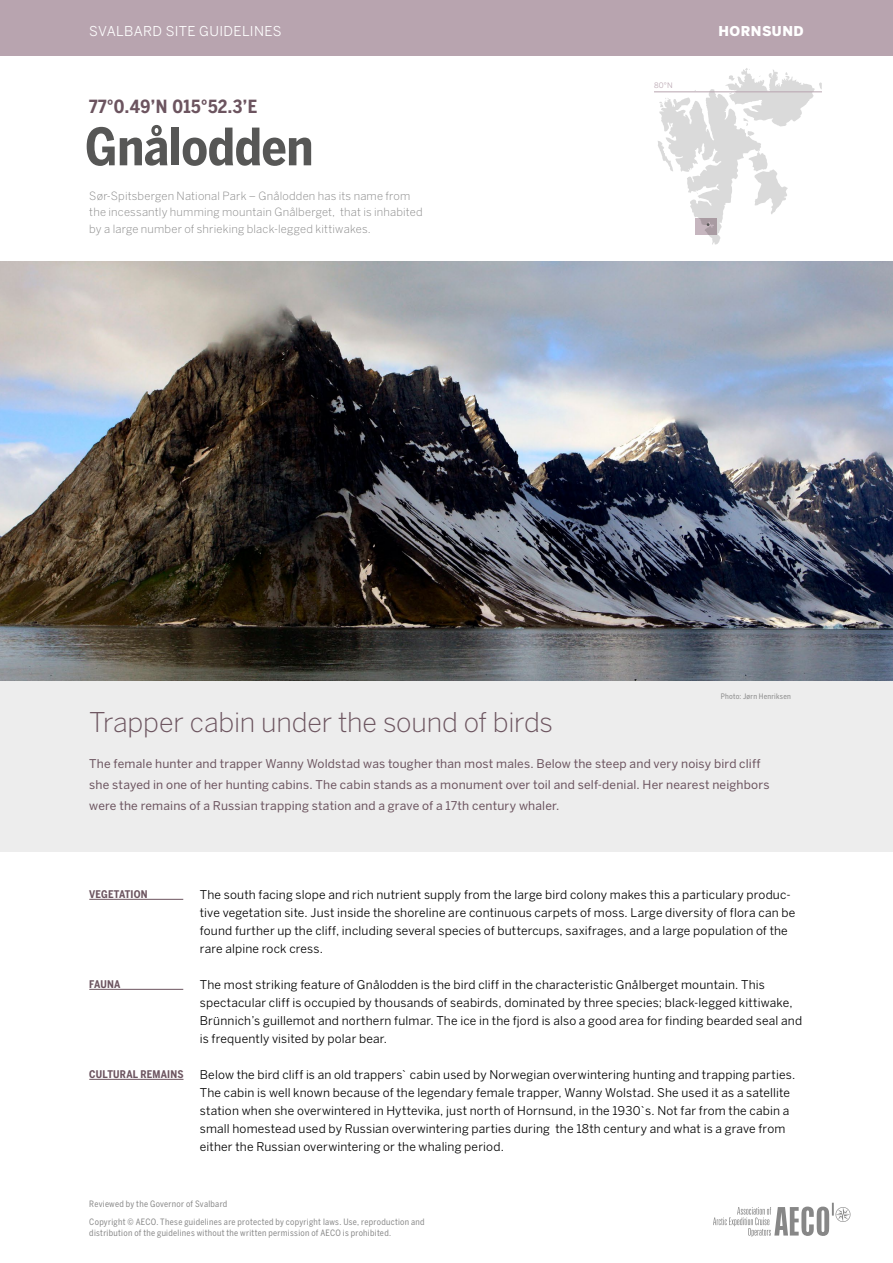
<style>
.page{position:relative;width:893px;height:1263px;background:#fff}
.page>*{position:absolute;margin:0;border:0;box-sizing:border-box;transform-origin:0 0}
.t1{font:700 condensed 51px "Benton Sans";letter-spacing:-.01em;color:#575756}
.t2{font:300 27px "Benton Sans";letter-spacing:-.01em;color:#6c545f}
.t3{font:700 condensed 18px "Benton Sans";letter-spacing:.025em;color:#6c545f}
.t4{font:13.5px "Benton Sans";letter-spacing:.025em;color:#fff}
.t5{font:900 13.5px "Benton Sans";letter-spacing:.035em;color:#fff}
.t6{font:12px/18px "Benton Sans";letter-spacing:.015em;color:#000}
.t7{font:12px/21px "Benton Sans";letter-spacing:.015em;color:#6c545f}
.t8{font:300 11.25px/16.5px "Benton Sans";letter-spacing:.015em;color:#878787}
.t9{font:700 condensed 10.5px "Benton Sans";letter-spacing:.015em;color:#6c545f}
.t10{font:condensed 8.7px/18px "Benton Sans";letter-spacing:.03em;color:#878787}
.t11{font:condensed 7.5px "Benton Sans";letter-spacing:.035em;color:#878787}
.t12{font:7.5px "Benton Sans";color:#b8a4af}
</style>
<div class="page">
<div style="left:0;top:680px;width:893px;height:172px;background:#ededed"></div>
<img style="left:0;top:261px;width:893px;height:419px">
<div style="left:0;top:0;width:893px;height:55px;background:#b8a4af"></div>
<svg style="left:658px;top:68px;width:164px;height:177px"></svg>
<hr style="left:89px;top:899px;width:94px;height:1px;background:#6c545f">
<hr style="left:89px;top:989px;width:94px;height:1px;background:#6c545f">
<hr style="left:89px;top:1079px;width:94px;height:1px;background:#6c545f">
<hr style="left:654px;top:92px;width:168px;height:1px;background:#b8a4af">
<svg style="left:713px;top:1203px;width:137px;height:34px"></svg>
<p class="t4" style="left:89px;top:23px;width:194px">SVALBARD SITE GUIDELINES</p>
<p class="t5" style="left:718px;top:23px;width:87px">HORNSUND</p>
<h3 class="t3" style="left:89px;top:96px;width:169px">77°0.49’N 015°52.3’E</h3>
<h1 class="t1" style="left:85px;top:117px;width:230px">Gnålodden</h1>
<p class="t8" style="left:89px;top:187px;width:335px">Sør-Spitsbergen National Park – Gnålodden has its name from the incessantly humming mountain Gnålberget, that is inhabited by a large number of shrieking black-legged kittiwakes.</p>
<p class="t12" style="left:654px;top:80px;width:20px">80°N</p>
<h2 class="t2" style="left:89px;top:706px;width:465px">Trapper cabin under the sound of birds</h2>
<p class="t11" style="left:721px;top:692px;width:72px">Photo: Jørn Henriksen</p>
<p class="t7" style="left:89px;top:753px;width:682px">The female hunter and trapper Wanny Woldstad was tougher than most males. Below the steep and very noisy bird cliff she stayed in one of her hunting cabins. The cabin stands as a monument over toil and self-denial. Her nearest neighbors were the remains of a Russian trapping station and a grave of a 17th century whaler.</p>
<p class="t9" style="left:89px;top:888px;width:60px">VEGETATION</p>
<p class="t9" style="left:89px;top:978px;width:33px">FAUNA</p>
<p class="t9" style="left:89px;top:1068px;width:96px">CULTURAL REMAINS</p>
<p class="t6" style="left:200px;top:885px;width:597px">The south facing slope and rich nutrient supply from the large bird colony makes this a particulary produc&shy;tive vegetation site. Just inside the shoreline are continuous carpets of moss. Large diversity of flora can be found further up the cliff, including several species of buttercups, saxifrages, and a large population of the rare alpine rock cress.</p>
<p class="t6" style="left:200px;top:975px;width:604px">The most striking feature of Gnålodden is the bird cliff in the characteristic Gnålberget mountain. This spectacular cliff is occupied by thousands of seabirds, dominated by three species; black-legged kittiwake, Brünnich’s guillemot and northern fulmar. The ice in the fjord is also a good area for finding bearded seal and is frequently visited by polar bear.</p>
<p class="t6" style="left:200px;top:1065px;width:597px">Below the bird cliff is an old trappers` cabin used by Norwegian overwintering hunting and trapping parties.<br>The cabin is well known because of the legendary female trapper, Wanny Wolstad. She used it as a satellite station when she overwintered in Hyttevika, just north of Hornsund, in the 1930`s. Not far from the cabin a small homestead used by Russian overwintering parties during the 18th century and what is a grave from either the Russian overwintering or the whaling period.</p>
<p class="t10" style="left:89px;top:1195px;width:337px">Reviewed by the Governor of Svalbard<br>Copyright © AECO. These guidelines are protected by copyright laws. Use, reproduction and</p>
<p class="t10" style="left:89px;top:1223px;width:303px">distribution of the guidelines without the written permission of AECO is prohibited.</p>
</div>
